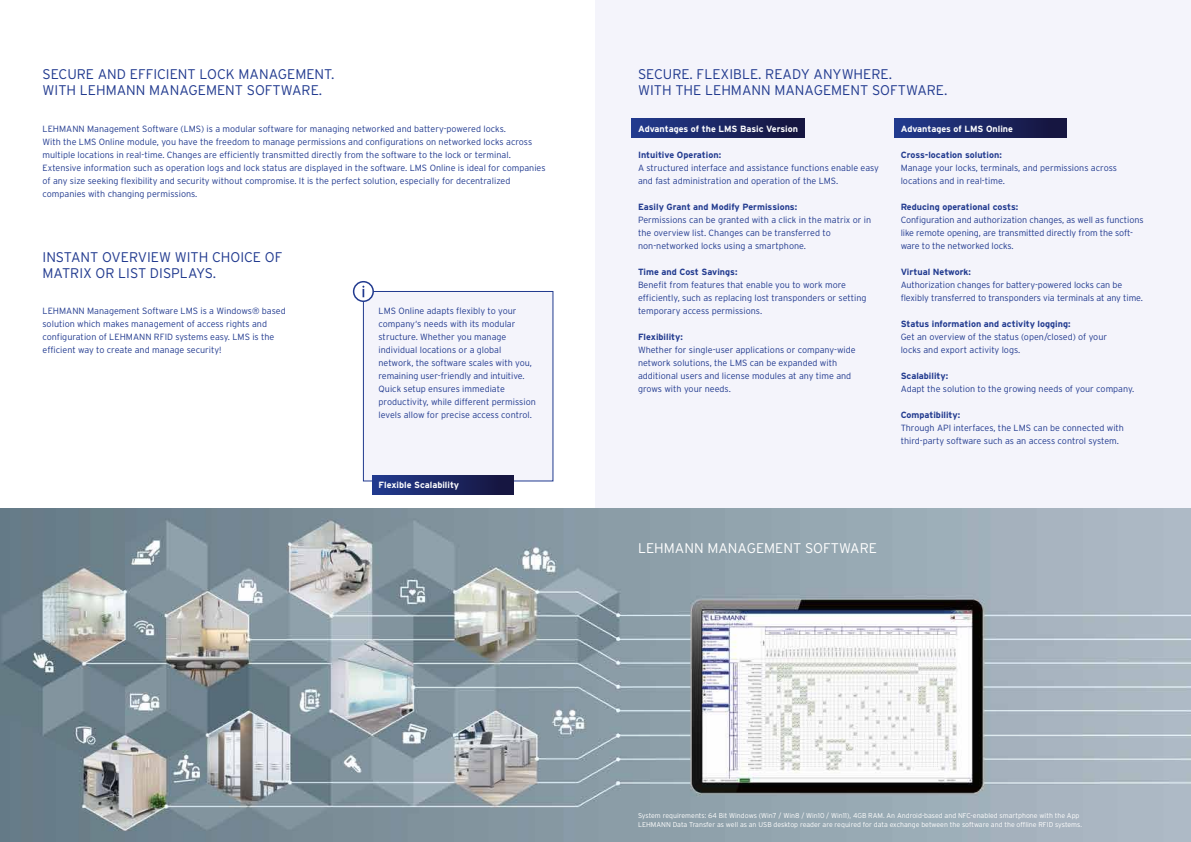
<style>
.page{position:relative;width:1191px;height:842px;background:#fff}
.page>*{position:absolute;margin:0;border:0;box-sizing:border-box;transform-origin:0 0}
.t1{font:300 14px/16px "Interstate";color:#213a8f}
.t2{font:300 14px "Interstate";color:#fff}
.t3{font:300 9px/13px "Interstate";color:#213a8f}
.t4{font:700 9px "Interstate";color:#213a8f}
.t5{font:700 9px "Interstate";color:#fff}
.t6{font:300 7px/9px "Interstate";color:#fff}
</style>
<div class="page">
<div style="left:595px;top:0;width:596px;height:842px;background:#f4f4fb"></div>
<img style="left:0;top:509px;width:1191px;height:333px">
<div style="left:632px;top:118px;width:172px;height:20px;background:linear-gradient(to right,#223b8f,#16143b)"></div>
<div style="left:894px;top:118px;width:172px;height:20px;background:linear-gradient(to right,#223b90,#16143c)"></div>
<div style="left:363px;top:291px;width:190px;height:190px;background:#f4f4fb"></div>
<div style="left:363px;top:291px;width:190px;height:190px;border:1px solid #213a8f"></div>
<div style="left:372px;top:475px;width:141px;height:19px;background:linear-gradient(to right,#223b8f,#16133b)"></div>
<svg style="left:354px;top:282px;width:19px;height:19px"></svg>
<div style="left:353px;top:281px;width:21px;height:21px;border:2px solid #213a8f;border-radius:50%"></div>
<svg style="left:362px;top:286px;width:2px;height:11px"></svg>
<h1 class="t1" style="left:43px;top:66px;width:293px">SECURE AND EFFICIENT LOCK MANAGEMENT.<br>WITH LEHMANN MANAGEMENT SOFTWARE.</h1>
<p class="t3" style="left:43px;top:122px;width:504px">LEHMANN Management Software (LMS) is a modular software for managing networked and battery-powered locks.<br>With the LMS Online module, you have the freedom to manage permissions and configurations on networked locks across multiple locations in real-time. Changes are efficiently transmitted directly from the software to the lock or terminal.<br>Extensive information such as operation logs and lock status are displayed in the software. LMS Online is ideal for companies of any size seeking flexibility and security without compromise. It is the perfect solution, especially for decentralized companies with changing permissions.</p>
<h1 class="t1" style="left:43px;top:248px;width:241px">INSTANT OVERVIEW WITH CHOICE OF<br>MATRIX OR LIST DISPLAYS.</h1>
<p class="t3" style="left:43px;top:304px;width:245px">LEHMANN Management Software LMS is a Windows® based solution which makes management of access rights and configuration of LEHMANN RFID systems easy. LMS is the efficient way to create and manage security!</p>
<p class="t3" style="left:378px;top:304px;width:159px">LMS Online adapts flexibly to your company‘s needs with its modular structure. Whether you manage individual locations or a global network, the software scales with you, remaining user-friendly and intuitive.<br>Quick setup ensures immediate productivity, while different permission levels allow for precise access control.</p>
<p class="t5" style="left:378px;top:480px;width:82px">Flexible Scalability</p>
<h1 class="t1" style="left:638px;top:66px;width:311px">SECURE. FLEXIBLE. READY ANYWHERE.<br>WITH THE LEHMANN MANAGEMENT SOFTWARE.</h1>
<p class="t5" style="left:638px;top:124px;width:161px">Advantages of the LMS Basic Version</p>
<p class="t5" style="left:900px;top:124px;width:114px">Advantages of LMS Online</p>
<p class="t4" style="left:638px;top:150px;width:85px">Intuitive Operation:</p>
<p class="t3" style="left:638px;top:161px;width:242px">A structured interface and assistance functions enable easy and fast administration and operation of the LMS.</p>
<p class="t4" style="left:638px;top:202px;width:161px">Easily Grant and Modify Permissions:</p>
<p class="t3" style="left:638px;top:213px;width:235px">Permissions can be granted with a click in the matrix or in the overview list. Changes can be transferred to non-networked locks using a smartphone.</p>
<p class="t4" style="left:638px;top:267px;width:101px">Time and Cost Savings:</p>
<p class="t3" style="left:638px;top:278px;width:230px">Benefit from features that enable you to work more efficiently, such as replacing lost transponders or setting temporary access permissions.</p>
<p class="t4" style="left:638px;top:332px;width:46px">Flexibility:</p>
<p class="t3" style="left:638px;top:343px;width:219px">Whether for single-user applications or company-wide network solutions, the LMS can be expanded with additional users and license modules at any time and grows with your needs.</p>
<p class="t4" style="left:900px;top:150px;width:103px">Cross-location solution:</p>
<p class="t3" style="left:900px;top:161px;width:218px">Manage your locks, terminals, and permissions across locations and in real-time.</p>
<p class="t4" style="left:900px;top:202px;width:119px">Reducing operational costs:</p>
<p class="t3" style="left:900px;top:213px;width:244px">Configuration and authorization changes, as well as functions like remote opening, are transmitted directly from the soft&shy;ware to the networked locks.</p>
<p class="t4" style="left:900px;top:267px;width:72px">Virtual Network:</p>
<p class="t3" style="left:900px;top:278px;width:244px">Authorization changes for battery-powered locks can be flexibly transferred to transponders via terminals at any time.</p>
<p class="t4" style="left:900px;top:319px;width:171px">Status information and activity logging:</p>
<p class="t3" style="left:900px;top:330px;width:208px">Get an overview of the status (open/closed) of your locks and export activity logs.</p>
<p class="t4" style="left:900px;top:371px;width:49px">Scalability:</p>
<p class="t3" style="left:900px;top:382px;width:235px">Adapt the solution to the growing needs of your company.</p>
<p class="t4" style="left:900px;top:410px;width:61px">Compatibility:</p>
<p class="t3" style="left:900px;top:421px;width:225px">Through API interfaces, the LMS can be connected with third-party software such as an access control system.</p>
<h1 class="t2" style="left:638px;top:541px;width:241px">LEHMANN MANAGEMENT SOFTWARE</h1>
<p class="t6" style="left:638px;top:811px;width:445px">System requirements: 64 Bit Windows (Win7 / Win8 / Win10 / Win11), 4GB RAM. An Android-based and NFC-enabled smartphone with the App<br>LEHMANN Data Transfer as well as an USB desktop reader are required for data exchange between the software and the offline RFID systems.</p>
</div>
